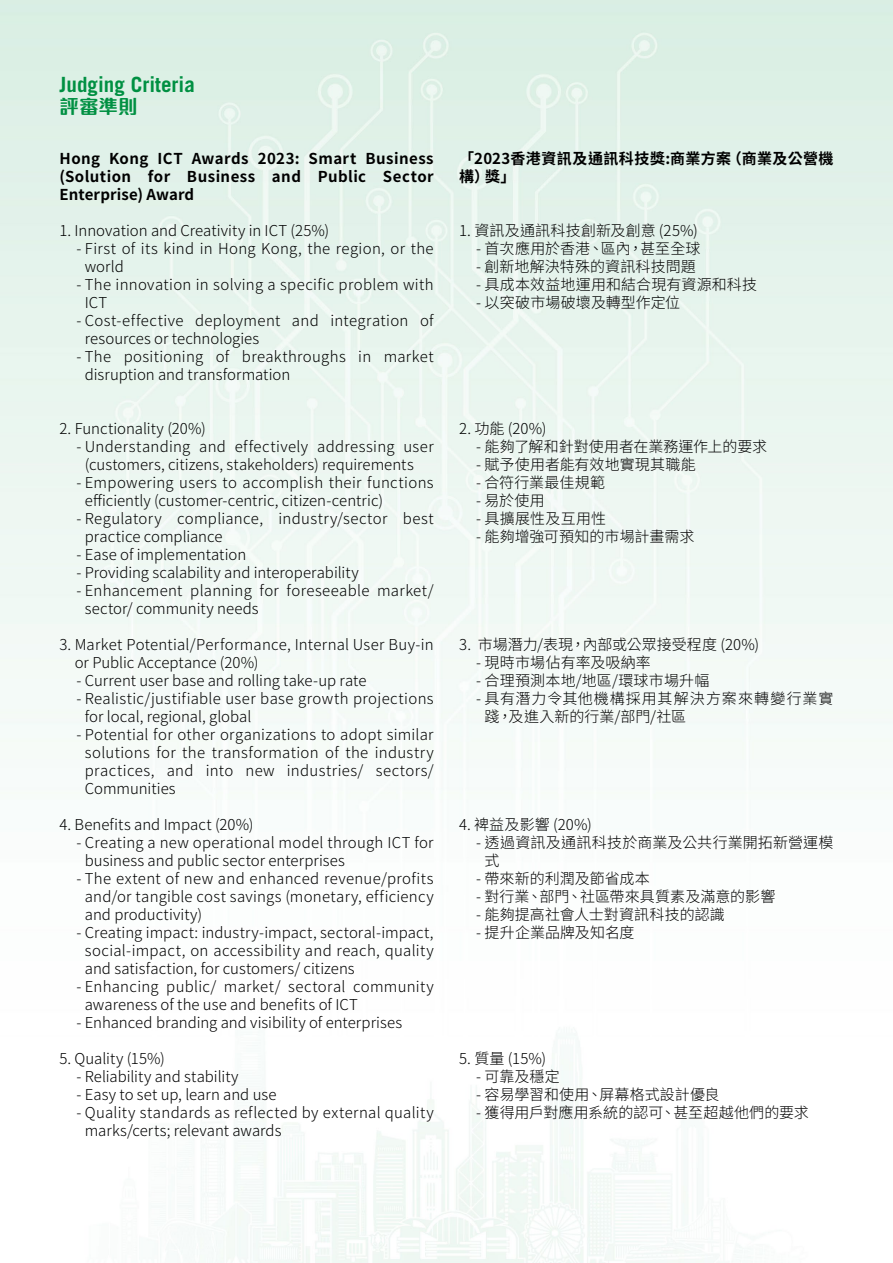
<style>
.page{position:relative;width:893px;height:1263px;background:#fff}
.page>*{position:absolute;margin:0;border:0;box-sizing:border-box;transform-origin:0 0}
.t1{font:700 21px "Trade Gothic";color:#009042}
.t2{font:700 19.5px "M Finance HK";color:#009042}
.t3{font:300 15px/18px "Noto Sans CJ Ktc";letter-spacing:.01em;color:#000}
.t4{font:700 15px/18px "Noto Sans CJ Ktc";letter-spacing:.025em;color:#000;text-align:justify}
.t5{font:300 15px/18px "Noto Sans CJ Ktc";letter-spacing:.055em;color:#000}
.t6{font:300 15px "Noto Sans CJ Ktc";letter-spacing:-.01em;color:#000}
</style>
<div class="page">
<img style="left:0;top:0;width:893px;height:1263px">
<h1 class="t1" style="left:60px;top:71px;width:137px">Judging Criteria</h1>
<h2 class="t2" style="left:60px;top:93px;width:79px">評審準則</h2>
<p class="t4" style="left:60px;top:149px;width:376px">Hong Kong ICT Awards 2023: Smart Business (Solution for Business and Public Sector Enterprise) Award</p>
<p class="t3" style="left:60px;top:221px;width:271px">1. Innovation and Creativity in ICT (25%)</p>
<p class="t3" style="left:85px;top:239px;width:350px;text-indent:-8px">- First of its kind in Hong Kong, the region, or the world</p>
<p class="t3" style="left:85px;top:275px;width:350px;text-indent:-8px">- The innovation in solving a specific problem with<br>ICT</p>
<p class="t3" style="left:85px;top:311px;width:350px;text-indent:-8px">- Cost-effective deployment and integration of resources or technologies</p>
<p class="t3" style="left:85px;top:347px;width:350px;text-indent:-8px">- The positioning of breakthroughs in market disruption and transformation</p>
<p class="t3" style="left:60px;top:419px;width:148px">2. Functionality (20%)</p>
<p class="t3" style="left:85px;top:437px;width:350px;text-indent:-8px">- Understanding and effectively addressing user (customers, citizens, stakeholders) requirements</p>
<p class="t3" style="left:85px;top:473px;width:350px;text-indent:-8px">- Empowering users to accomplish their functions efficiently (customer-centric, citizen-centric)</p>
<p class="t3" style="left:85px;top:509px;width:350px;text-indent:-8px">- Regulatory compliance, industry/sector best practice compliance</p>
<p class="t3" style="left:77px;top:545px;width:171px">- Ease of implementation</p>
<p class="t3" style="left:77px;top:563px;width:284px">- Providing scalability and interoperability</p>
<p class="t3" style="left:85px;top:581px;width:350px;text-indent:-8px">- Enhancement planning for foreseeable market/ sector/ community needs</p>
<p class="t3" style="left:75px;top:635px;width:360px;text-indent:-15px">3. Market Potential/Performance, Internal User Buy-in or Public Acceptance (20%)</p>
<p class="t3" style="left:77px;top:671px;width:291px">- Current user base and rolling take-up rate</p>
<p class="t3" style="left:85px;top:689px;width:350px;text-indent:-8px">- Realistic/justifiable user base growth projections for local, regional, global</p>
<p class="t3" style="left:85px;top:725px;width:350px;text-align:justify;text-indent:-8px">- Potential for other organizations to adopt similar solutions for the transformation of the industry practices, and into new industries/ sectors/ Communities</p>
<p class="t3" style="left:60px;top:815px;width:196px">4. Benefits and Impact (20%)</p>
<p class="t3" style="left:85px;top:833px;width:350px;text-indent:-8px">- Creating a new operational model through ICT for business and public sector enterprises</p>
<p class="t3" style="left:85px;top:869px;width:350px;text-align:justify;text-indent:-8px">- The extent of new and enhanced revenue/profits and/or tangible cost savings (monetary, efficiency and productivity)</p>
<p class="t3" style="left:85px;top:923px;width:350px;text-align:justify;text-indent:-8px">- Creating impact: industry-impact, sectoral-impact, social-impact, on accessibility and reach, quality and satisfaction, for customers/ citizens</p>
<p class="t3" style="left:85px;top:977px;width:350px;text-indent:-8px">- Enhancing public/ market/ sectoral community awareness of the use and benefits of ICT</p>
<p class="t3" style="left:77px;top:1013px;width:327px">- Enhanced branding and visibility of enterprises</p>
<p class="t3" style="left:60px;top:1049px;width:107px">5. Quality (15%)</p>
<p class="t3" style="left:77px;top:1067px;width:164px">- Reliability and stability</p>
<p class="t3" style="left:77px;top:1085px;width:202px">- Easy to set up, learn and use</p>
<p class="t3" style="left:85px;top:1103px;width:350px;text-indent:-8px">- Quality standards as reflected by external quality marks/certs; relevant awards</p>
<p class="t4" style="left:459px;top:149px;width:376px">「2023香港資訊及通訊科技獎:商業方案（商業及公營機構）獎」</p>
<p class="t3" style="left:459px;top:221px;width:240px">1. 資訊及通訊科技創新及創意 (25%)</p>
<p class="t3" style="left:476px;top:239px;width:226px">- 首次應用於香港、區內，甚至全球</p>
<p class="t3" style="left:476px;top:257px;width:221px">- 創新地解決特殊的資訊科技問題</p>
<p class="t3" style="left:476px;top:275px;width:283px">- 具成本效益地運用和結合現有資源和科技</p>
<p class="t3" style="left:476px;top:293px;width:205px">- 以突破市場破壞及轉型作定位</p>
<p class="t3" style="left:459px;top:419px;width:89px">2. 功能 (20%)</p>
<p class="t6" style="left:476px;top:438px;width:292px">- 能夠了解和針對使用者在業務運作上的要求</p>
<p class="t3" style="left:476px;top:455px;width:221px">- 賦予使用者能有效地實現其職能</p>
<p class="t3" style="left:476px;top:473px;width:131px">- 合符行業最佳規範</p>
<p class="t3" style="left:476px;top:491px;width:70px">- 易於使用</p>
<p class="t3" style="left:476px;top:509px;width:131px">- 具擴展性及互用性</p>
<p class="t3" style="left:476px;top:527px;width:220px">- 能夠增強可預知的市場計畫需求</p>
<p class="t3" style="left:459px;top:635px;width:302px">3. 市場潛力/表現，內部或公眾接受程度 (20%)</p>
<p class="t3" style="left:476px;top:653px;width:176px">- 現時市場佔有率及吸納率</p>
<p class="t3" style="left:476px;top:671px;width:235px">- 合理預測本地/地區/環球市場升幅</p>
<p class="t5" style="left:485px;top:689px;width:350px;text-indent:-8px">- 具有潛力令其他機構採用其解決方案來轉變行業實踐，及進入新的行業/部門/社區</p>
<p class="t3" style="left:459px;top:815px;width:134px">4. 裨益及影響 (20%)</p>
<p class="t3" style="left:485px;top:833px;width:350px;text-indent:-8px">- 透過資訊及通訊科技於商業及公共行業開拓新營運模式</p>
<p class="t3" style="left:476px;top:869px;width:175px">- 帶來新的利潤及節省成本</p>
<p class="t3" style="left:476px;top:887px;width:301px">- 對行業、部門、社區帶來具質素及滿意的影響</p>
<p class="t3" style="left:476px;top:905px;width:250px">- 能夠提高社會人士對資訊科技的認識</p>
<p class="t3" style="left:476px;top:923px;width:160px">- 提升企業品牌及知名度</p>
<p class="t3" style="left:459px;top:1049px;width:88px">5. 質量 (15%)</p>
<p class="t3" style="left:476px;top:1067px;width:85px">- 可靠及穩定</p>
<p class="t3" style="left:476px;top:1085px;width:245px">- 容易學習和使用、屏幕格式設計優良</p>
<p class="t3" style="left:476px;top:1103px;width:334px">- 獲得用戶對應用系統的認可、甚至超越他們的要求</p>
</div>
